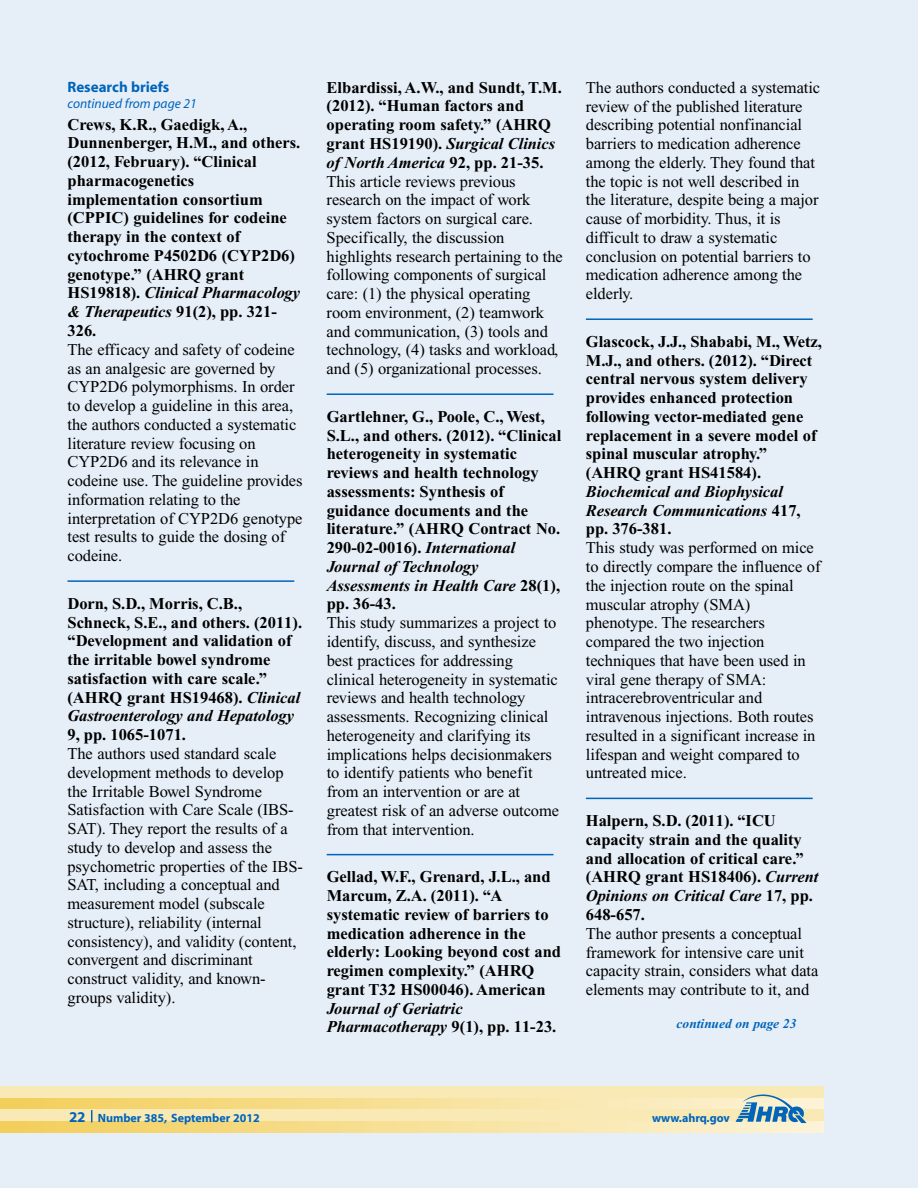
<style>
.page{position:relative;width:918px;height:1188px;background:#e6eff8}
.page>*{position:absolute;margin:0;border:0;box-sizing:border-box;transform-origin:0 0}
.t1{font:16.5px/18.8px "Times New Roman";letter-spacing:-.005em;color:#000}
.t2{font:700 16.5px/18.8px "Times New Roman";color:#000}
.t3{font:italic 700 16.5px/18.8px "Times New Roman";letter-spacing:-.005em;color:#000}
.t4{font:700 15px "Myriad";color:#0064ba}
.t5{font:italic 13.5px "Myriad";color:#0064ba}
.t6{font:italic 700 13.5px "Times New Roman";color:#0064ba}
.t7{font:700 12px "Myriad";color:#0064ba}
.s1{font-style:italic}
.s2{font-weight:700}
.s3{font-weight:700;font-style:italic}
.s4{font-style:normal}
.s5{font-size:15px}
</style>
<div class="page">
<div style="left:0;top:1087px;width:823px;height:45px;background:#f9e9b4"></div>
<svg style="left:0;top:1099px;width:823px;height:10px"></svg>
<svg style="left:0;top:1122px;width:823px;height:10px"></svg>
<svg style="left:91px;top:1110px;width:1px;height:12px"></svg>
<img style="left:733px;top:1094px;width:75px;height:30px">
<hr style="left:67px;top:580px;width:227px;height:2px;background:#0064ba">
<hr style="left:327px;top:393px;width:226px;height:2px;background:#0064ba">
<hr style="left:327px;top:854px;width:226px;height:1px;background:#0064ba">
<hr style="left:586px;top:318px;width:227px;height:2px;background:#0064ba">
<hr style="left:586px;top:798px;width:227px;height:1px;background:#0064ba">
<p class="t4" style="left:67px;top:82px;width:103px">Research briefs</p>
<p class="t5" style="left:67px;top:98px;width:131px">continued from page 21</p>
<p class="t2" style="left:67px;top:117px;width:234px">Crews, K.R., Gaedigk, A.,<br>Dunnenberger, H.M., and others. (2012, February). “Clinical pharmacogenetics implementation consortium (CPPIC) guidelines for codeine therapy in the context of cytochrome P4502D6 (CYP2D6) genotype.” (AHRQ grant<br>HS19818). <span class="s1">Clinical Pharmacology &amp; Therapeutics</span> 91(2), pp. 321-<br>326.</p>
<p class="t1" style="left:68px;top:342px;width:237px">The efficacy and safety of codeine as an analgesic are governed by<br>CYP2D6 polymorphisms. In order to develop a guideline in this area, the authors conducted a systematic literature review focusing on<br>CYP2D6 and its relevance in codeine use. The guideline provides information relating to the interpretation of CYP2D6 genotype test results to guide the dosing of codeine.</p>
<p class="t2" style="left:67px;top:596px;width:236px">Dorn, S.D., Morris, C.B.,<br>Schneck, S.E., and others. (2011). “Development and validation of the irritable bowel syndrome satisfaction with care scale.” (AHRQ grant HS19468). <span class="s1">Clinical<br>Gastroenterology and Hepatology</span></p>
<p class="t2" style="left:67px;top:727px;width:120px">9, pp. 1065-1071.</p>
<p class="t1" style="left:67px;top:746px;width:237px">The authors used standard scale development methods to develop the Irritable Bowel Syndrome<br>Satisfaction with Care Scale (IBS-<br>SAT). They report the results of a study to develop and assess the psychometric properties of the IBS-<br>SAT, including a conceptual and measurement model (subscale structure), reliability (internal consistency), and validity (content, convergent and discriminant construct validity, and known&shy;groups validity).</p>
<p class="t1" style="left:327px;top:79px;width:238px"><span class="s2">Elbardissi, A.W., and Sundt, T.M. (2012). “Human factors and operating room safety.” (AHRQ grant HS19190).</span> <span class="s3">Surgical Clinics of North America</span> <span class="s2">92, pp. 21-35.<br></span>This article reviews previous research on the impact of work system factors on surgical care.<br>Specifically, the discussion highlights research pertaining to the following components of surgical care: (1) the physical operating room environment, (2) teamwork and communication, (3) tools and technology, (4) tasks and workload, and (5) organizational processes.</p>
<p class="t2" style="left:327px;top:409px;width:236px">Gartlehner, G., Poole, C., West,<br>S.L., and others. (2012). “Clinical heterogeneity in systematic reviews and health technology assessments: Synthesis of guidance documents and the literature.” (AHRQ Contract No.<br>290-02-0016). <span class="s1">International<br>Journal of Technology<br>Assessments in Health Care</span> 28(1), pp. 36-43.</p>
<p class="t1" style="left:327px;top:615px;width:234px">This study summarizes a project to identify, discuss, and synthesize best practices for addressing clinical heterogeneity in systematic reviews and health technology assessments. Recognizing clinical heterogeneity and clarifying its implications helps decisionmakers to identify patients who benefit from an intervention or are at greatest risk of an adverse outcome from that intervention.</p>
<p class="t2" style="left:327px;top:869px;width:236px">Gellad, W.F., Grenard, J.L., and<br>Marcum, Z.A. (2011). “A systematic review of barriers to medication adherence in the elderly: Looking beyond cost and regimen complexity.” (AHRQ grant T32 HS00046). American</p>
<p class="t3" style="left:327px;top:1000px;width:231px">Journal of Geriatric<br>Pharmacotherapy <span class="s4">9(1), pp. 11-23.</span></p>
<p class="t1" style="left:586px;top:80px;width:236px">The authors conducted a systematic review of the published literature describing potential nonfinancial barriers to medication adherence among the elderly. They found that the topic is not well described in the literature, despite being a major cause of morbidity. Thus, it is difficult to draw a systematic conclusion on potential barriers to medication adherence among the elderly.</p>
<p class="t2" style="left:586px;top:334px;width:238px">Glascock, J.J., Shababi, M., Wetz,<br>M.J., and others. (2012). “Direct central nervous system delivery provides enhanced protection following vector-mediated gene replacement in a severe model of spinal muscular atrophy.” (AHRQ grant HS41584).</p>
<p class="t3" style="left:586px;top:484px;width:216px">Biochemical and Biophysical<br>Research Communications <span class="s4">417, pp. 376-381.</span></p>
<p class="t1" style="left:586px;top:540px;width:236px">This study was performed on mice to directly compare the influence of the injection route on the spinal muscular atrophy (SMA) phenotype. The researchers compared the two injection techniques that have been used in viral gene therapy of SMA: intracerebroventricular and intravenous injections. Both routes resulted in a significant increase in lifespan and weight compared to untreated mice.</p>
<p class="t2" style="left:586px;top:813px;width:234px">Halpern, S.D. (2011). “ICU capacity strain and the quality and allocation of critical care.” (AHRQ grant HS18406). <span class="s1">Current<br>Opinions on Critical Care</span> 17, pp.<br>648-657.</p>
<p class="t1" style="left:586px;top:925px;width:234px">The author presents a conceptual framework for intensive care unit capacity strain, considers what data elements may contribute to it, and</p>
<p class="t6" style="left:677px;top:1019px;width:121px">continued on page 23</p>
<p class="t7" style="left:69px;top:1114px;width:192px"><span class="s5">22</span> Number 385, September 2012</p>
<p class="t7" style="left:652px;top:1113px;width:79px">www.ahrq.gov</p>
</div>
